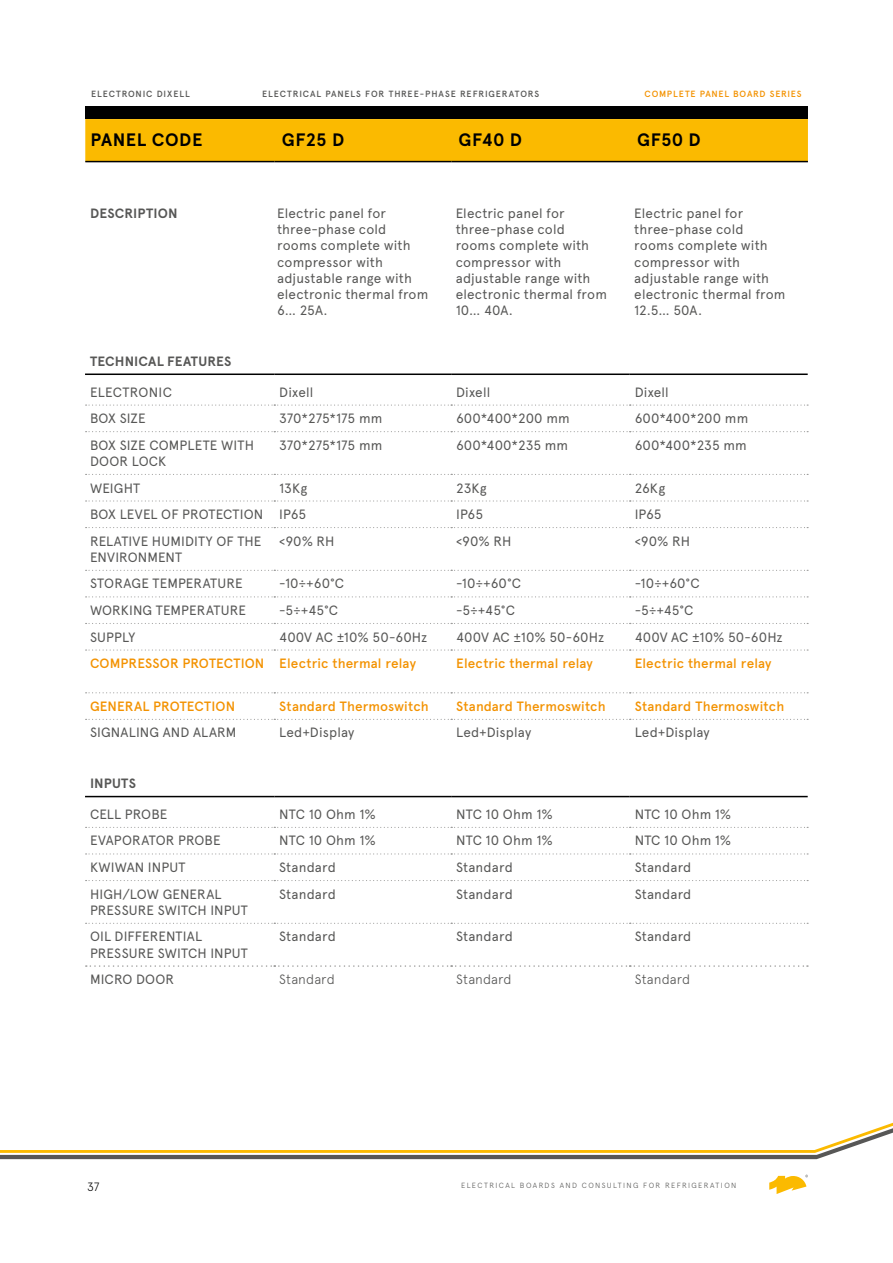
<style>
.page{position:relative;width:893px;height:1263px;background:#fff}
.page>*{position:absolute;margin:0;border:0;box-sizing:border-box;transform-origin:0 0}
.t1{font:700 18px "Apercu";letter-spacing:.03em;color:#000}
.t2{font:13.5px/16.2px "Apercu";letter-spacing:.01em;color:#575756}
.t3{font:500 13.5px "Apercu";letter-spacing:.01em;color:#f39200}
.t4{font:700 13.5px "Apercu";letter-spacing:.01em;color:#575756}
.t5{font:13.5px "Apercu";letter-spacing:-.01em;color:#575756}
.t6{font:300 13.5px "Apercu";letter-spacing:.01em;color:#575756}
.t7{font:300 12px "Apercu";color:#000}
.t8{font:500 9px "Apercu";letter-spacing:.1em;color:#575756}
.t9{font:500 9px "Apercu";letter-spacing:.085em;color:#f39200}
.t10{font:300 7.5px "Apercu";letter-spacing:.18em;color:#575756}
</style>
<div class="page">
<svg style="left:769px;top:1175px;width:39px;height:19px"></svg>
<svg style="left:0;top:1122px;width:893px;height:37px"></svg>
<div style="left:85px;top:119px;width:723px;height:42px;background:#fbba00"></div>
<hr style="left:451px;top:161px;width:179px;height:1px;background:#000">
<hr style="left:630px;top:161px;width:178px;height:1px;background:#000">
<hr style="left:274px;top:161px;width:177px;height:1px;background:#000">
<hr style="left:85px;top:161px;width:189px;height:1px;background:#000">
<div style="left:85px;top:106px;width:723px;height:12px;background:#000"></div>
<hr style="left:85px;top:373px;width:189px;height:2px;background:#000">
<hr style="left:274px;top:373px;width:177px;height:2px;background:#000">
<hr style="left:451px;top:373px;width:179px;height:2px;background:#000">
<hr style="left:630px;top:373px;width:178px;height:2px;background:#000">
<svg style="left:86px;top:404px;width:722px;height:2px"></svg>
<svg style="left:86px;top:431px;width:722px;height:1px"></svg>
<svg style="left:86px;top:474px;width:722px;height:1px"></svg>
<svg style="left:86px;top:500px;width:722px;height:2px"></svg>
<svg style="left:86px;top:527px;width:722px;height:1px"></svg>
<svg style="left:86px;top:570px;width:722px;height:1px"></svg>
<svg style="left:86px;top:596px;width:722px;height:1px"></svg>
<svg style="left:86px;top:623px;width:722px;height:1px"></svg>
<svg style="left:86px;top:649px;width:722px;height:2px"></svg>
<svg style="left:86px;top:692px;width:722px;height:1px"></svg>
<svg style="left:86px;top:719px;width:722px;height:1px"></svg>
<svg style="left:86px;top:965px;width:722px;height:2px"></svg>
<svg style="left:86px;top:827px;width:722px;height:1px"></svg>
<svg style="left:86px;top:853px;width:722px;height:1px"></svg>
<svg style="left:86px;top:880px;width:722px;height:1px"></svg>
<svg style="left:86px;top:923px;width:722px;height:1px"></svg>
<hr style="left:85px;top:796px;width:189px;height:1px;background:#000">
<hr style="left:274px;top:796px;width:177px;height:1px;background:#000">
<hr style="left:451px;top:796px;width:179px;height:1px;background:#000">
<hr style="left:630px;top:796px;width:178px;height:1px;background:#000">
<p class="t8" style="left:91px;top:89px;width:100px">ELECTRONIC DIXELL</p>
<p class="t8" style="left:262px;top:89px;width:279px">ELECTRICAL PANELS FOR THREE-PHASE REFRIGERATORS</p>
<p class="t9" style="left:644px;top:89px;width:159px">COMPLETE PANEL BOARD SERIES</p>
<h1 class="t1" style="left:90px;top:129px;width:113px">PANEL CODE</h1>
<h1 class="t1" style="left:282px;top:129px;width:64px">GF25 D</h1>
<h1 class="t1" style="left:459px;top:129px;width:65px">GF40 D</h1>
<h1 class="t1" style="left:637px;top:129px;width:65px">GF50 D</h1>
<p class="t4" style="left:90px;top:205px;width:89px">DESCRIPTION</p>
<p class="t2" style="left:277px;top:205px;width:153px">Electric panel for three-phase cold rooms complete with compressor with adjustable range with electronic thermal from<br>6… 25A.</p>
<p class="t2" style="left:456px;top:205px;width:153px">Electric panel for three-phase cold rooms complete with compressor with adjustable range with electronic thermal from<br>10… 40A.</p>
<p class="t2" style="left:634px;top:205px;width:153px">Electric panel for three-phase cold rooms complete with compressor with adjustable range with electronic thermal from<br>12.5… 50A.</p>
<p class="t4" style="left:90px;top:353px;width:143px">TECHNICAL FEATURES</p>
<p class="t2" style="left:90px;top:384px;width:83px">ELECTRONIC</p>
<p class="t2" style="left:279px;top:384px;width:35px">Dixell</p>
<p class="t2" style="left:456px;top:384px;width:35px">Dixell</p>
<p class="t2" style="left:635px;top:384px;width:35px">Dixell</p>
<p class="t2" style="left:90px;top:410px;width:57px">BOX SIZE</p>
<p class="t5" style="left:279px;top:410px;width:105px">370*275*175 mm</p>
<p class="t2" style="left:456px;top:410px;width:115px">600*400*200 mm</p>
<p class="t2" style="left:635px;top:410px;width:115px">600*400*200 mm</p>
<p class="t2" style="left:90px;top:437px;width:165px">BOX SIZE COMPLETE WITH<br>DOOR LOCK</p>
<p class="t5" style="left:279px;top:437px;width:105px">370*275*175 mm</p>
<p class="t2" style="left:456px;top:437px;width:114px">600*400*235 mm</p>
<p class="t2" style="left:635px;top:437px;width:114px">600*400*235 mm</p>
<p class="t2" style="left:90px;top:480px;width:52px">WEIGHT</p>
<p class="t2" style="left:279px;top:480px;width:30px">13Kg</p>
<p class="t2" style="left:456px;top:480px;width:32px">23Kg</p>
<p class="t2" style="left:635px;top:480px;width:32px">26Kg</p>
<p class="t2" style="left:90px;top:506px;width:218px">BOX LEVEL OF PROTECTION IP65</p>
<p class="t2" style="left:456px;top:506px;width:29px">IP65</p>
<p class="t2" style="left:635px;top:506px;width:29px">IP65</p>
<p class="t2" style="left:90px;top:533px;width:173px">RELATIVE HUMIDITY OF THE<br>ENVIRONMENT</p>
<p class="t2" style="left:279px;top:533px;width:57px">&lt;90% RH</p>
<p class="t2" style="left:456px;top:533px;width:57px">&lt;90% RH</p>
<p class="t2" style="left:635px;top:533px;width:57px">&lt;90% RH</p>
<p class="t2" style="left:90px;top:575px;width:154px">STORAGE TEMPERATURE</p>
<p class="t2" style="left:279px;top:575px;width:66px">-10÷+60°C</p>
<p class="t2" style="left:456px;top:575px;width:66px">-10÷+60°C</p>
<p class="t2" style="left:635px;top:575px;width:66px">-10÷+60°C</p>
<p class="t2" style="left:90px;top:602px;width:157px">WORKING TEMPERATURE</p>
<p class="t2" style="left:279px;top:602px;width:60px">-5÷+45°C</p>
<p class="t2" style="left:456px;top:602px;width:60px">-5÷+45°C</p>
<p class="t2" style="left:635px;top:602px;width:60px">-5÷+45°C</p>
<p class="t2" style="left:90px;top:629px;width:47px">SUPPLY</p>
<p class="t2" style="left:279px;top:629px;width:150px">400V AC ±10% 50-60Hz</p>
<p class="t2" style="left:456px;top:629px;width:150px">400V AC ±10% 50-60Hz</p>
<p class="t2" style="left:635px;top:629px;width:150px">400V AC ±10% 50-60Hz</p>
<p class="t3" style="left:90px;top:655px;width:328px">COMPRESSOR PROTECTION Electric thermal relay</p>
<p class="t3" style="left:456px;top:655px;width:138px">Electric thermal relay</p>
<p class="t3" style="left:635px;top:655px;width:138px">Electric thermal relay</p>
<p class="t3" style="left:90px;top:698px;width:147px">GENERAL PROTECTION</p>
<p class="t3" style="left:279px;top:698px;width:151px">Standard Thermoswitch</p>
<p class="t3" style="left:456px;top:698px;width:151px">Standard Thermoswitch</p>
<p class="t3" style="left:635px;top:698px;width:151px">Standard Thermoswitch</p>
<p class="t2" style="left:90px;top:724px;width:148px">SIGNALING AND ALARM</p>
<p class="t2" style="left:279px;top:724px;width:77px">Led+Display</p>
<p class="t2" style="left:456px;top:724px;width:77px">Led+Display</p>
<p class="t2" style="left:635px;top:724px;width:77px">Led+Display</p>
<p class="t4" style="left:90px;top:775px;width:47px">INPUTS</p>
<p class="t2" style="left:90px;top:806px;width:79px">CELL PROBE</p>
<p class="t2" style="left:279px;top:806px;width:98px">NTC 10 Ohm 1%</p>
<p class="t2" style="left:456px;top:806px;width:98px">NTC 10 Ohm 1%</p>
<p class="t2" style="left:635px;top:806px;width:98px">NTC 10 Ohm 1%</p>
<p class="t2" style="left:90px;top:832px;width:132px">EVAPORATOR PROBE</p>
<p class="t2" style="left:279px;top:832px;width:98px">NTC 10 Ohm 1%</p>
<p class="t2" style="left:456px;top:832px;width:98px">NTC 10 Ohm 1%</p>
<p class="t2" style="left:635px;top:832px;width:98px">NTC 10 Ohm 1%</p>
<p class="t2" style="left:90px;top:859px;width:97px">KWIWAN INPUT</p>
<p class="t2" style="left:279px;top:859px;width:58px">Standard</p>
<p class="t2" style="left:456px;top:859px;width:58px">Standard</p>
<p class="t2" style="left:635px;top:859px;width:58px">Standard</p>
<p class="t2" style="left:90px;top:886px;width:159px">HIGH/LOW GENERAL<br>PRESSURE SWITCH INPUT</p>
<p class="t2" style="left:279px;top:886px;width:58px">Standard</p>
<p class="t2" style="left:456px;top:886px;width:58px">Standard</p>
<p class="t2" style="left:635px;top:886px;width:58px">Standard</p>
<p class="t2" style="left:90px;top:928px;width:159px">OIL DIFFERENTIAL<br>PRESSURE SWITCH INPUT</p>
<p class="t2" style="left:279px;top:928px;width:58px">Standard</p>
<p class="t2" style="left:456px;top:928px;width:58px">Standard</p>
<p class="t2" style="left:635px;top:928px;width:58px">Standard</p>
<p class="t2" style="left:90px;top:971px;width:86px">MICRO DOOR</p>
<p class="t6" style="left:279px;top:971px;width:57px">Standard</p>
<p class="t6" style="left:456px;top:971px;width:57px">Standard</p>
<p class="t6" style="left:635px;top:971px;width:57px">Standard</p>
<p class="t7" style="left:87px;top:1179px;width:14px">37</p>
<p class="t10" style="left:461px;top:1180px;width:277px">ELECTRICAL BOARDS AND CONSULTING FOR REFRIGERATION</p>
</div>
